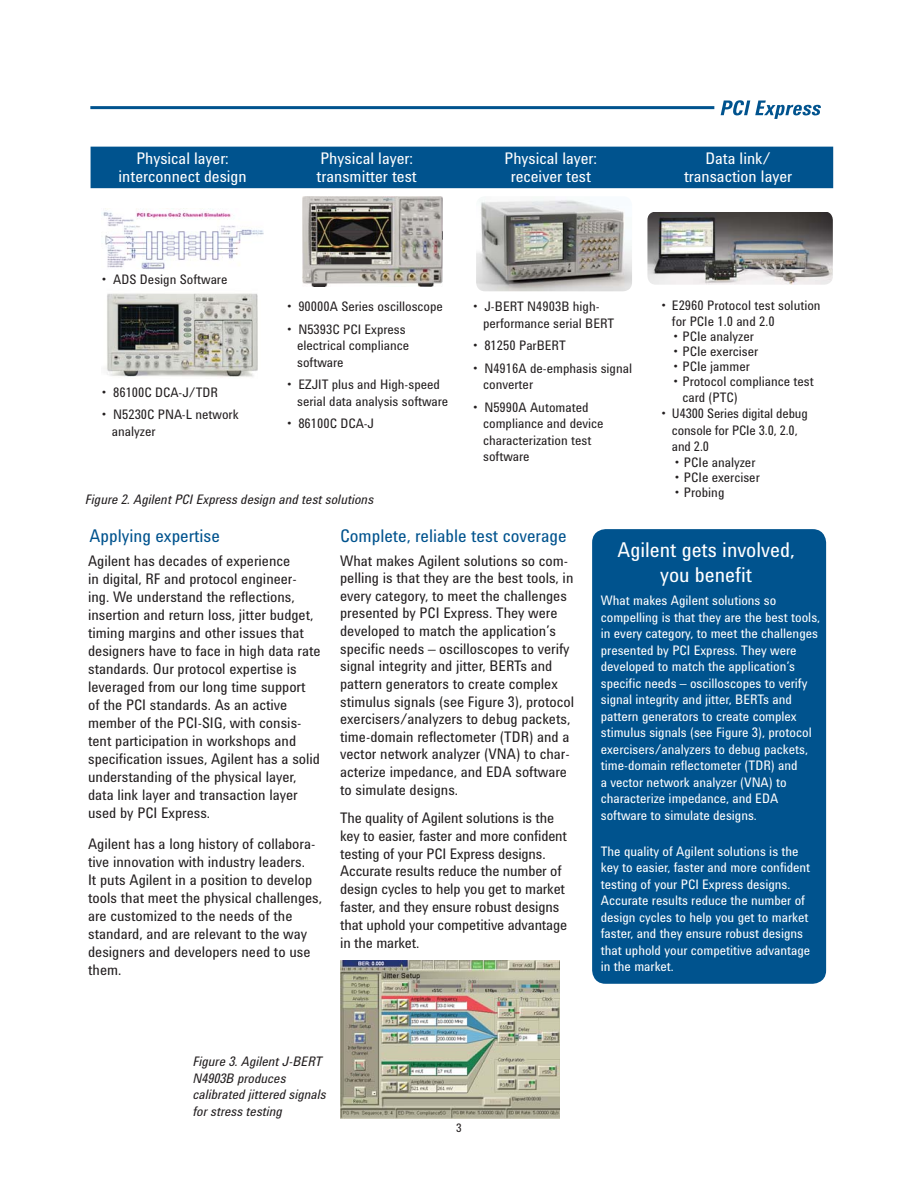
<style>
.page{position:relative;width:918px;height:1188px;background:#fff}
.page>*{position:absolute;margin:0;border:0;box-sizing:border-box;transform-origin:0 0}
.t1{font:21px/25.2px "Agilent Condensed CFF";color:#fff;text-align:center}
.t2{font:18px "Agilent Condensed CFF";color:#00538e}
.t3{font:16.5px/18px "Agilent Condensed CFF";color:#fff;text-align:center}
.t4{font:15px/18px "Agilent Condensed CFF";color:#231f20}
.t5{font:13.5px/16.5px "Agilent Condensed CFF";color:#fff}
.t6{font:13.5px/16.5px "Agilent Condensed CFF";color:#231f20}
.t7{font:italic 13.5px/16.5px "Agilent Condensed CFF";color:#231f20}
.t8{font:12px "Agilent Condensed CFF";color:#231f20}
</style>
<div class="page">
<div style="left:91px;top:147px;width:742px;height:41px;background:#00538e"></div>
<img style="left:103px;top:209px;width:161px;height:60px">
<img style="left:104px;top:293px;width:154px;height:84px">
<img style="left:302px;top:196px;width:141px;height:91px">
<img style="left:476px;top:196px;width:156px;height:95px;border-radius:9px">
<img style="left:647px;top:212px;width:186px;height:73px;border-radius:9px">
<div style="left:592px;top:529px;width:234px;height:455px;background:#00538e;border-radius:14px"></div>
<img style="left:340px;top:960px;width:220px;height:158px">
<hr style="left:90px;top:106px;width:624px;height:3px;background:#00538e">
<svg style="left:721px;top:100px;width:100px;height:19px"></svg>
<p class="t3" style="left:119px;top:151px;width:130px">Physical layer: interconnect design</p>
<p class="t3" style="left:317px;top:151px;width:102px;text-align:left">Physical layer: transmitter test</p>
<p class="t3" style="left:505px;top:151px;width:94px">Physical layer: receiver test</p>
<p class="t3" style="left:684px;top:151px;width:110px">Data link/ transaction layer</p>
<p class="t6" style="left:102px;top:272px;width:127px">• ADS Design Software</p>
<p class="t6" style="left:102px;top:385px;width:118px">• 86100C DCA-J/TDR</p>
<p class="t6" style="left:112px;top:408px;width:128px;text-indent:-10px">• N5230C PNA-L network analyzer</p>
<p class="t6" style="left:287px;top:300px;width:157px">• 90000A Series oscilloscope</p>
<p class="t6" style="left:297px;top:322px;width:114px;text-indent:-10px">• N5393C PCI Express electrical compliance software</p>
<p class="t6" style="left:297px;top:378px;width:153px;text-indent:-10px">• EZJIT plus and High-speed serial data analysis software</p>
<p class="t6" style="left:287px;top:417px;width:89px">• 86100C DCA-J</p>
<p class="t7" style="left:86px;top:493px;width:290px">Figure 2. Agilent PCI Express design and test solutions</p>
<p class="t6" style="left:483px;top:300px;width:133px;text-indent:-10px">• J-BERT N4903B high&shy;performance serial BERT</p>
<p class="t6" style="left:473px;top:339px;width:94px">• 81250 ParBERT</p>
<p class="t6" style="left:483px;top:361px;width:150px;text-indent:-10px">• N4916A de-emphasis signal converter</p>
<p class="t6" style="left:483px;top:400px;width:122px;text-indent:-10px">• N5990A Automated compliance and device characterization test software</p>
<p class="t6" style="left:672px;top:299px;width:150px;text-indent:-11px">• E2960 Protocol test solution for PCIe 1.0 and 2.0</p>
<p class="t6" style="left:673px;top:330px;width:82px">• PCIe analyzer</p>
<p class="t6" style="left:673px;top:345px;width:86px">• PCIe exerciser</p>
<p class="t6" style="left:673px;top:360px;width:78px">• PCIe jammer</p>
<p class="t6" style="left:682px;top:375px;width:133px;text-indent:-9px">• Protocol compliance test card (PTC)</p>
<p class="t6" style="left:672px;top:407px;width:137px;text-indent:-10px">• U4300 Series digital debug console for PCIe 3.0, 2.0, and 2.0</p>
<p class="t6" style="left:675px;top:456px;width:82px">• PCIe analyzer</p>
<p class="t6" style="left:675px;top:471px;width:86px">• PCIe exerciser</p>
<p class="t6" style="left:675px;top:486px;width:51px">• Probing</p>
<p class="t2" style="left:90px;top:530px;width:132px">Applying expertise</p>
<p class="t2" style="left:340px;top:530px;width:228px">Complete, reliable test coverage</p>
<p class="t4" style="left:340px;top:553px;width:236px">What makes Agilent solutions so com&shy;pelling is that they are the best tools, in every category, to meet the challenges presented by PCI Express. They were developed to match the application’s specific needs – oscilloscopes to verify signal integrity and jitter, BERTs and pattern generators to create complex stimulus signals (see Figure 3), protocol exercisers/analyzers to debug packets, time-domain reflectometer (TDR) and a vector network analyzer (VNA) to char&shy;acterize impedance, and EDA software to simulate designs.</p>
<p class="t4" style="left:340px;top:811px;width:229px">The quality of Agilent solutions is the key to easier, faster and more confident testing of your PCI Express designs.<br>Accurate results reduce the number of design cycles to help you get to market faster, and they ensure robust designs that uphold your competitive advantage in the market.</p>
<p class="t4" style="left:88px;top:553px;width:234px">Agilent has decades of experience<br>in digital, RF and protocol engineer&shy;ing. We understand the reflections, insertion and return loss, jitter budget, timing margins and other issues that designers have to face in high data rate standards. Our protocol expertise is leveraged from our long time support of the PCI standards. As an active member of the PCI-SIG, with consis&shy;tent participation in workshops and specification issues, Agilent has a solid understanding of the physical layer, data link layer and transaction layer used by PCI Express.</p>
<p class="t4" style="left:88px;top:837px;width:235px">Agilent has a long history of collabora&shy;tive innovation with industry leaders.<br>It puts Agilent in a position to develop tools that meet the physical challenges, are customized to the needs of the standard, and are relevant to the way designers and developers need to use them.</p>
<h1 class="t1" style="left:618px;top:540px;width:178px">Agilent gets involved, you benefit</h1>
<p class="t5" style="left:601px;top:594px;width:221px">What makes Agilent solutions so compelling is that they are the best tools, in every category, to meet the challenges presented by PCI Express. They were developed to match the application’s specific needs – oscilloscopes to verify signal integrity and jitter, BERTs and pattern generators to create complex stimulus signals (see Figure 3), protocol exercisers/analyzers to debug packets, time-domain reflectometer (TDR) and<br>a vector network analyzer (VNA) to characterize impedance, and EDA software to simulate designs.</p>
<p class="t5" style="left:601px;top:845px;width:211px">The quality of Agilent solutions is the key to easier, faster and more confident testing of your PCI Express designs.<br>Accurate results reduce the number of design cycles to help you get to market faster, and they ensure robust designs that uphold your competitive advantage in the market.</p>
<p class="t7" style="left:193px;top:1055px;width:135px">Figure 3. Agilent J-BERT<br>N4903B produces calibrated jittered signals for stress testing</p>
<p class="t8" style="left:456px;top:1123px;width:7px">3</p>
</div>
